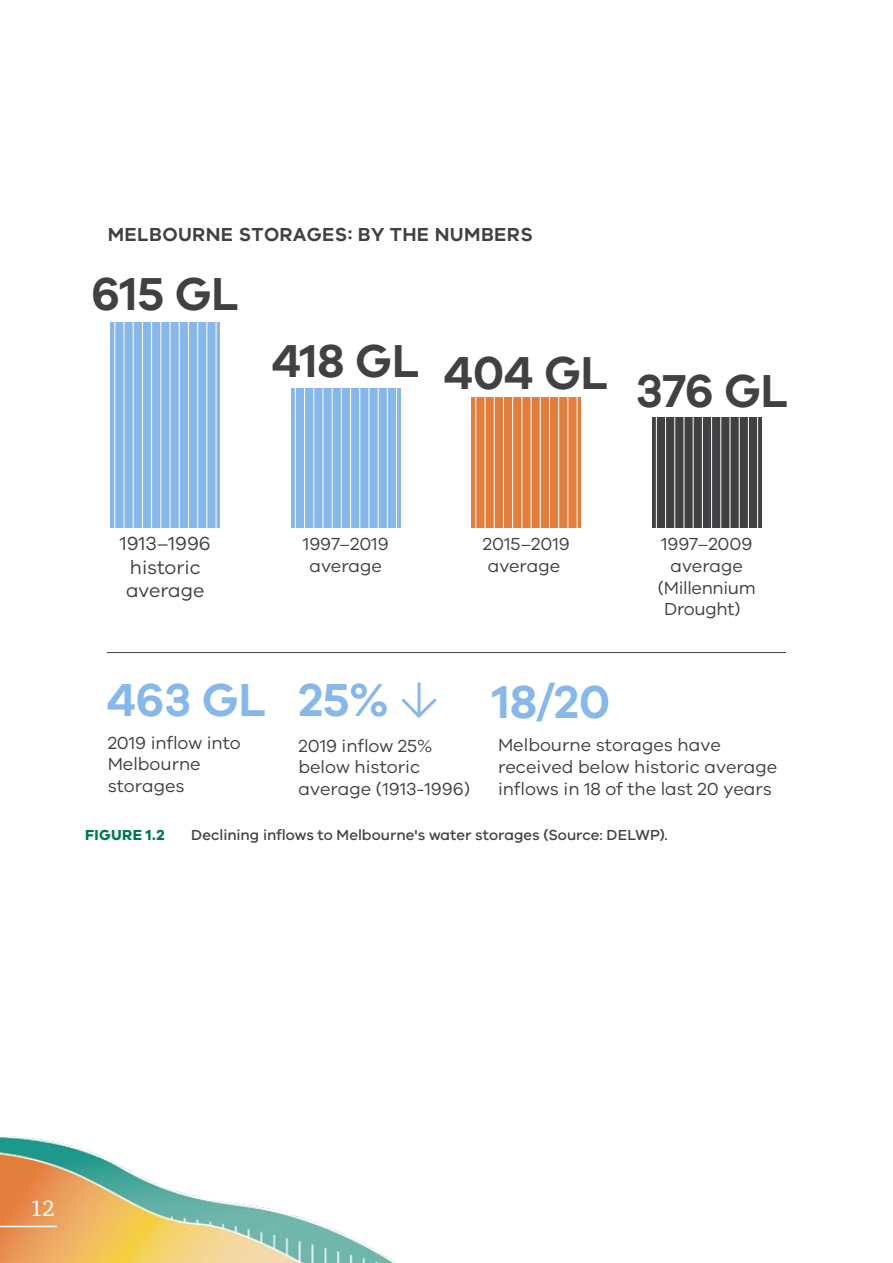
<style>
.page{position:relative;width:893px;height:1263px;background:#fff}
.page>*{position:absolute;margin:0;border:0;box-sizing:border-box;transform-origin:0 0}
.t1{font:600 47.7px "VIC";letter-spacing:-.01em;color:#414042}
.t2{font:600 47.7px "VIC";letter-spacing:-.01em;color:#88b7e9}
.t3{font:22.5px "ITC Charter Com";color:#fff}
.t4{font:600 19.5px "VIC";letter-spacing:.02em;color:#414042}
.t5{font:19.5px/23.4px "VIC";color:#414042;text-align:center}
.t6{font:18px/21.6px "VIC";color:#414042}
.t7{font:18px/21.6px "VIC";letter-spacing:-.02em;color:#414042;text-align:center}
.t8{font:500 15px "VIC";color:#414042}
.t9{font:700 15px "VIC";letter-spacing:.03em;color:#00794d}
</style>
<div class="page">
<img style="left:0;top:1136px;width:396px;height:127px">
<hr style="left:0;top:1226px;width:57px;height:1px;background:#fff">
<hr style="left:107px;top:652px;width:679px;height:1px;background:#414042">
<svg style="left:110px;top:322px;width:110px;height:206px;background:#8bb9e9"></svg>
<hr style="left:114px;top:322px;width:1px;height:206px;background:#fff">
<hr style="left:124px;top:322px;width:1px;height:206px;background:#fff">
<hr style="left:133px;top:322px;width:1px;height:206px;background:#fff">
<hr style="left:142px;top:322px;width:1px;height:206px;background:#fff">
<hr style="left:151px;top:322px;width:1px;height:206px;background:#fff">
<hr style="left:160px;top:322px;width:1px;height:206px;background:#fff">
<hr style="left:170px;top:322px;width:1px;height:206px;background:#fff">
<hr style="left:179px;top:322px;width:1px;height:206px;background:#fff">
<hr style="left:188px;top:322px;width:1px;height:206px;background:#fff">
<hr style="left:197px;top:322px;width:1px;height:206px;background:#fff">
<hr style="left:206px;top:322px;width:1px;height:206px;background:#fff">
<hr style="left:216px;top:322px;width:1px;height:206px;background:#fff">
<div style="left:291px;top:388px;width:110px;height:140px;background:#88b7e9"></div>
<hr style="left:295px;top:388px;width:1px;height:140px;background:#fff">
<hr style="left:304px;top:388px;width:1px;height:140px;background:#fff">
<hr style="left:313px;top:388px;width:1px;height:140px;background:#fff">
<hr style="left:323px;top:388px;width:1px;height:140px;background:#fff">
<hr style="left:332px;top:388px;width:1px;height:140px;background:#fff">
<hr style="left:341px;top:388px;width:1px;height:140px;background:#fff">
<hr style="left:350px;top:388px;width:1px;height:140px;background:#fff">
<hr style="left:359px;top:388px;width:1px;height:140px;background:#fff">
<hr style="left:369px;top:388px;width:1px;height:140px;background:#fff">
<hr style="left:378px;top:388px;width:1px;height:140px;background:#fff">
<hr style="left:387px;top:388px;width:1px;height:140px;background:#fff">
<hr style="left:396px;top:388px;width:1px;height:140px;background:#fff">
<div style="left:471px;top:398px;width:110px;height:130px;background:#e27e3e"></div>
<hr style="left:475px;top:398px;width:1px;height:130px;background:#fff">
<hr style="left:485px;top:398px;width:1px;height:130px;background:#fff">
<hr style="left:494px;top:398px;width:1px;height:130px;background:#fff">
<hr style="left:503px;top:398px;width:1px;height:130px;background:#fff">
<hr style="left:512px;top:398px;width:1px;height:130px;background:#fff">
<hr style="left:521px;top:398px;width:1px;height:130px;background:#fff">
<hr style="left:531px;top:398px;width:1px;height:130px;background:#fff">
<hr style="left:540px;top:398px;width:1px;height:130px;background:#fff">
<hr style="left:549px;top:398px;width:1px;height:130px;background:#fff">
<hr style="left:558px;top:398px;width:1px;height:130px;background:#fff">
<hr style="left:567px;top:398px;width:1px;height:130px;background:#fff">
<hr style="left:577px;top:398px;width:1px;height:130px;background:#fff">
<div style="left:652px;top:417px;width:110px;height:111px;background:#414042"></div>
<hr style="left:656px;top:417px;width:1px;height:111px;background:#fff">
<hr style="left:665px;top:417px;width:1px;height:111px;background:#fff">
<hr style="left:674px;top:417px;width:1px;height:111px;background:#fff">
<hr style="left:684px;top:417px;width:1px;height:111px;background:#fff">
<hr style="left:693px;top:417px;width:1px;height:111px;background:#fff">
<hr style="left:702px;top:417px;width:1px;height:111px;background:#fff">
<hr style="left:711px;top:417px;width:1px;height:111px;background:#fff">
<hr style="left:720px;top:417px;width:1px;height:111px;background:#fff">
<hr style="left:730px;top:417px;width:1px;height:111px;background:#fff">
<hr style="left:739px;top:417px;width:1px;height:111px;background:#fff">
<hr style="left:748px;top:417px;width:1px;height:111px;background:#fff">
<hr style="left:757px;top:417px;width:1px;height:111px;background:#fff">
<svg style="left:401px;top:682px;width:36px;height:36px"></svg>
<p class="t4" style="left:108px;top:223px;width:427px">MELBOURNE STORAGES: BY THE NUMBERS</p>
<h1 class="t1" style="left:91px;top:265px;width:150px">615 GL</h1>
<h1 class="t1" style="left:272px;top:344px;width:519px">418 GL 404 GL 376 GL</h1>
<p class="t5" style="left:120px;top:532px;width:93px">1913–1996 historic average</p>
<p class="t6" style="left:303px;top:533px;width:87px;text-align:center">1997–2019 average</p>
<p class="t6" style="left:483px;top:533px;width:89px">2015–2019 average</p>
<p class="t7" style="left:658px;top:533px;width:100px">1997–2009 average (Millennium<br>Drought)</p>
<h1 class="t2" style="left:107px;top:671px;width:161px">463 GL</h1>
<h1 class="t2" style="left:492px;top:673px;width:120px">18/20</h1>
<h1 class="t2" style="left:298px;top:671px;width:92px">25%</h1>
<p class="t6" style="left:108px;top:731px;width:135px">2019 inflow into<br>Melbourne storages</p>
<p class="t6" style="left:298px;top:734px;width:173px">2019 inflow 25% below historic average (1913-1996)</p>
<p class="t6" style="left:498px;top:734px;width:281px">Melbourne storages have received below historic average inflows in 18 of the last 20 years</p>
<p class="t9" style="left:85px;top:825px;width:81px">FIGURE 1.2</p>
<p class="t8" style="left:191px;top:826px;width:478px">Declining inflows to Melbourne's water storages (Source: DELWP).</p>
<p class="t3" style="left:30px;top:1194px;width:26px">12</p>
</div>
